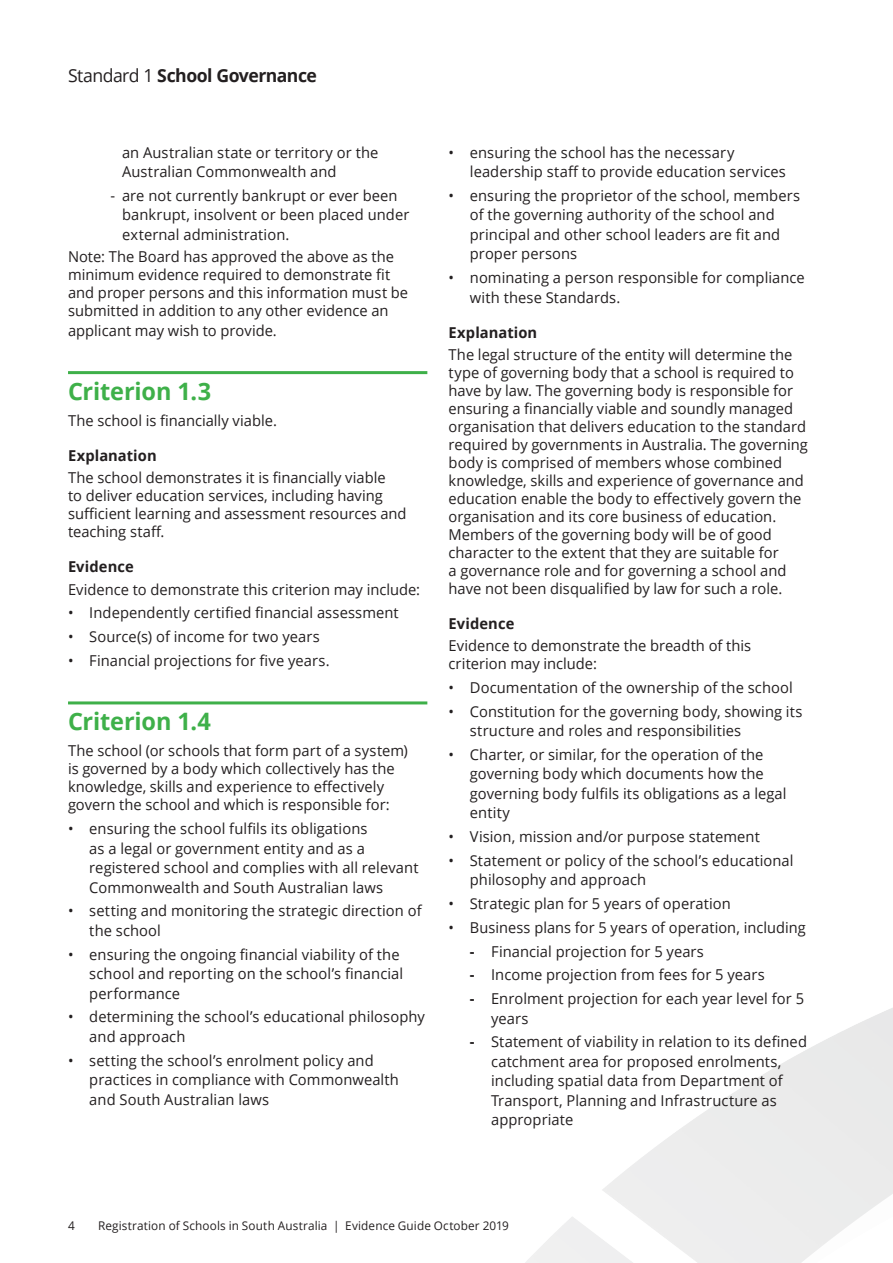
<style>
.page{position:relative;width:893px;height:1263px;background:#fff}
.page>*{position:absolute;margin:0;border:0;box-sizing:border-box;transform-origin:0 0}
.t1{font:700 24px "Open Sans";letter-spacing:-.005em;color:#3eb049}
.t2{font:700 18px "Open Sans";letter-spacing:-.03em;color:#231f20}
.t3{font:15px/19.5px "Open Sans";letter-spacing:.005em;color:#231f20}
.t4{font:700 15px "Open Sans";letter-spacing:.005em;color:#231f20}
.t5{font:12px "Open Sans";letter-spacing:.01em;color:#231f20}
.s1{font-weight:400}
.s2{font-weight:700}
</style>
<div class="page">
<hr style="left:68px;top:371px;width:359px;height:3px;background:#3eb049">
<hr style="left:68px;top:701px;width:359px;height:3px;background:#3eb049">
<p class="t2" style="left:68px;top:63px;width:250px"><span class="s1">Standard 1</span> School Governance</p>
<p class="t3" style="left:122px;top:142px;width:258px">an Australian state or territory or the<br>Australian Commonwealth and</p>
<p class="t3" style="left:122px;top:185px;width:289px">are not currently bankrupt or ever been bankrupt, insolvent or been placed under external administration.</p>
<p class="t3" style="left:68px;top:247px;width:342px;line-height:18px">Note: The Board has approved the above as the minimum evidence required to demonstrate fit and proper persons and this information must be submitted in addition to any other evidence an</p>
<p class="t3" style="left:68px;top:320px;width:210px">applicant may wish to provide.</p>
<h1 class="t1" style="left:68px;top:374px;width:145px">Criterion 1.3</h1>
<p class="t3" style="left:68px;top:411px;width:210px">The school is financially viable.</p>
<p class="t4" style="left:68px;top:445px;width:90px">Explanation</p>
<p class="t3" style="left:68px;top:469px;width:340px;line-height:18px">The school demonstrates it is financially viable<br>to deliver education services, including having sufficient learning and assessment resources and teaching staff.</p>
<p class="t4" style="left:68px;top:556px;width:67px">Evidence</p>
<p class="t3" style="left:68px;top:579px;width:354px">Evidence to demonstrate this criterion may include:</p>
<p class="t3" style="left:68px;top:603px;width:332px">• Independently certified financial assessment</p>
<p class="t3" style="left:68px;top:627px;width:253px">• Source(s) of income for two years</p>
<p class="t3" style="left:68px;top:650px;width:263px">• Financial projections for five years.</p>
<h1 class="t1" style="left:68px;top:704px;width:144px">Criterion 1.4</h1>
<p class="t3" style="left:68px;top:742px;width:341px;line-height:18px">The school (or schools that form part of a system) is governed by a body which collectively has the knowledge, skills and experience to effectively govern the school and which is responsible for:</p>
<p class="t3" style="left:89px;top:819px;width:331px;text-indent:-21px">• ensuring the school fulfils its obligations<br>as a legal or government entity and as a registered school and complies with all relevant Commonwealth and South Australian laws</p>
<p class="t3" style="left:89px;top:901px;width:334px;text-indent:-21px">• setting and monitoring the strategic direction of the school</p>
<p class="t3" style="left:89px;top:944px;width:315px;text-indent:-21px">• ensuring the ongoing financial viability of the school and reporting on the school’s financial performance</p>
<p class="t3" style="left:89px;top:1007px;width:337px;text-indent:-21px">• determining the school’s educational philosophy and approach</p>
<p class="t3" style="left:89px;top:1050px;width:311px;text-indent:-21px">• setting the school’s enrolment policy and practices in compliance with Commonwealth and South Australian laws</p>
<p class="t3" style="left:470px;top:142px;width:317px;text-indent:-21px">• ensuring the school has the necessary leadership staff to provide education services</p>
<p class="t3" style="left:470px;top:185px;width:332px;text-indent:-21px">• ensuring the proprietor of the school, members of the governing authority of the school and principal and other school leaders are fit and proper persons</p>
<p class="t3" style="left:470px;top:267px;width:336px;text-indent:-21px">• nominating a person responsible for compliance with these Standards.</p>
<p class="t4" style="left:449px;top:321px;width:90px">Explanation</p>
<p class="t3" style="left:449px;top:345px;width:361px;line-height:18px">The legal structure of the entity will determine the type of governing body that a school is required to have by law. The governing body is responsible for ensuring a financially viable and soundly managed organisation that delivers education to the standard required by governments in Australia. The governing body is comprised of members whose combined knowledge, skills and experience of governance and education enable the body to effectively govern the organisation and its core business of education.<br>Members of the governing body will be of good character to the extent that they are suitable for<br>a governance role and for governing a school and have not been disqualified by law for such a role.</p>
<p class="t4" style="left:449px;top:613px;width:67px">Evidence</p>
<p class="t3" style="left:449px;top:636px;width:304px;line-height:18px">Evidence to demonstrate the breadth of this criterion may include:</p>
<p class="t3" style="left:449px;top:677px;width:346px">• Documentation of the ownership of the school</p>
<p class="t3" style="left:470px;top:701px;width:334px;text-indent:-21px">• Constitution for the governing body, showing its structure and roles and responsibilities</p>
<p class="t3" style="left:470px;top:744px;width:318px;text-indent:-21px">• Charter, or similar, for the operation of the governing body which documents how the governing body fulfils its obligations as a legal entity</p>
<p class="t3" style="left:449px;top:826px;width:313px">• Vision, mission and/or purpose statement</p>
<p class="t3" style="left:470px;top:850px;width:325px;text-indent:-21px">• Statement or policy of the school’s educational philosophy and approach</p>
<p class="t3" style="left:449px;top:893px;width:284px">• Strategic plan for 5 years of operation</p>
<p class="t3" style="left:449px;top:917px;width:359px">• Business plans for 5 years of operation, including</p>
<p class="t3" style="left:470px;top:941px;width:236px"><span class="s2">-</span> Financial projection for 5 years</p>
<p class="t3" style="left:470px;top:965px;width:296px"><span class="s2">-</span> Income projection from fees for 5 years</p>
<p class="t3" style="left:491px;top:989px;width:314px;text-indent:-21px"><span class="s2">-</span> Enrolment projection for each year level for 5 years</p>
<p class="t3" style="left:491px;top:1032px;width:317px;text-indent:-21px"><span class="s2">-</span> Statement of viability in relation to its defined catchment area for proposed enrolments, including spatial data from Department of Transport, Planning and Infrastructure as appropriate</p>
<p class="t5" style="left:68px;top:1217px;width:8px">4</p>
<p class="t5" style="left:98px;top:1217px;width:412px">Registration of Schools in South Australia | Evidence Guide October 2019</p>
</div>
